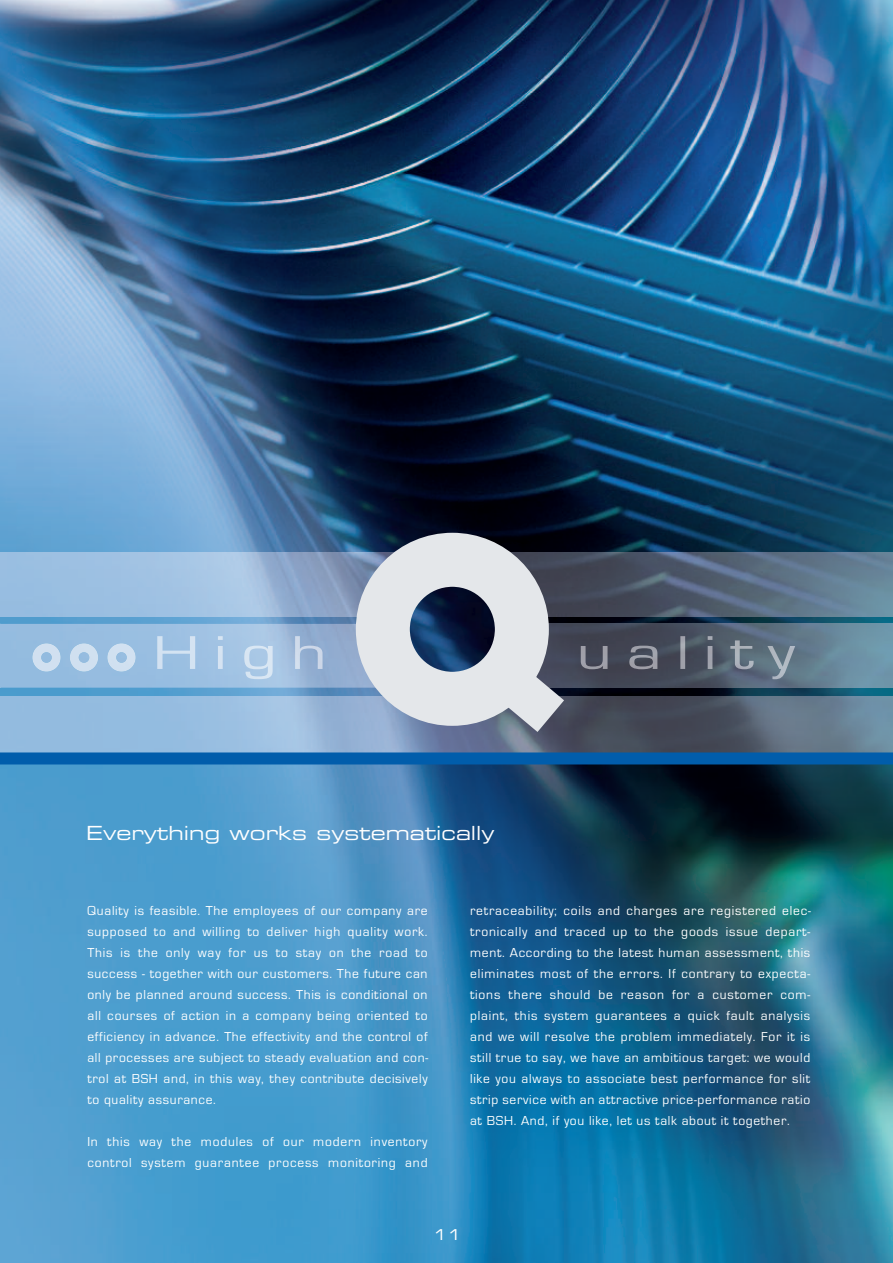
<style>
.page{position:relative;width:893px;height:1263px;background:#fff}
.page>*{position:absolute;margin:0;border:0;box-sizing:border-box;transform-origin:0 0}
.t1{font:19.5px "Eurostile Extended Two";color:#fff}
.t2{font:15px "Eurostile Extended Two";color:#fff}
.t3{font:13.5px/21px "Eurostile";letter-spacing:.05em;color:#fff;text-align:justify}
</style>
<div class="page">
<img style="left:0;top:0;width:893px;height:1263px">
<img style="left:0;top:624px;width:356px;height:64px">
<img style="left:0;top:696px;width:893px;height:56px">
<img style="left:0;top:553px;width:356px;height:64px">
<img style="left:564px;top:624px;width:329px;height:64px">
<img style="left:564px;top:553px;width:329px;height:64px">
<div style="left:0;top:752px;width:893px;height:12px;background:#015dab"></div>
<img style="left:157px;top:636px;width:165px;height:43px">
<img style="left:581px;top:636px;width:214px;height:43px">
<img style="left:107px;top:643px;width:29px;height:29px">
<img style="left:70px;top:643px;width:28px;height:29px">
<img style="left:32px;top:643px;width:29px;height:29px">
<svg style="left:356px;top:533px;width:208px;height:199px;background:#9fa7b5"></svg>
<h1 class="t1" style="left:86px;top:826px;width:410px">Everything works systematically</h1>
<p class="t3" style="left:87px;top:900px;width:342px">Quality is feasible. The employees of our company are supposed to and willing to deliver high quality work.<br>This is the only way for us to stay on the road to success - together with our customers. The future can only be planned around success. This is conditional on all courses of action in a company being oriented to efficiency in advance. The effectivity and the control of all processes are subject to steady evaluation and con&shy;trol at BSH and, in this way, they contribute decisively to quality assurance.</p>
<p class="t3" style="left:87px;top:1131px;width:342px">In this way the modules of our modern inventory control system guarantee process monitoring and</p>
<p class="t3" style="left:470px;top:900px;width:342px">retraceability; coils and charges are registered elec&shy;tronically and traced up to the goods issue depart&shy;ment. According to the latest human assessment, this eliminates most of the errors. If contrary to expecta&shy;tions there should be reason for a customer com&shy;plaint, this system guarantees a quick fault analysis and we will resolve the problem immediately. For it is still true to say, we have an ambitious target: we would like you always to associate best performance for slit strip service with an attractive price-performance ratio at BSH. And, if you like, let us talk about it together.</p>
<p class="t2" style="left:433px;top:1229px;width:30px">11</p>
</div>
